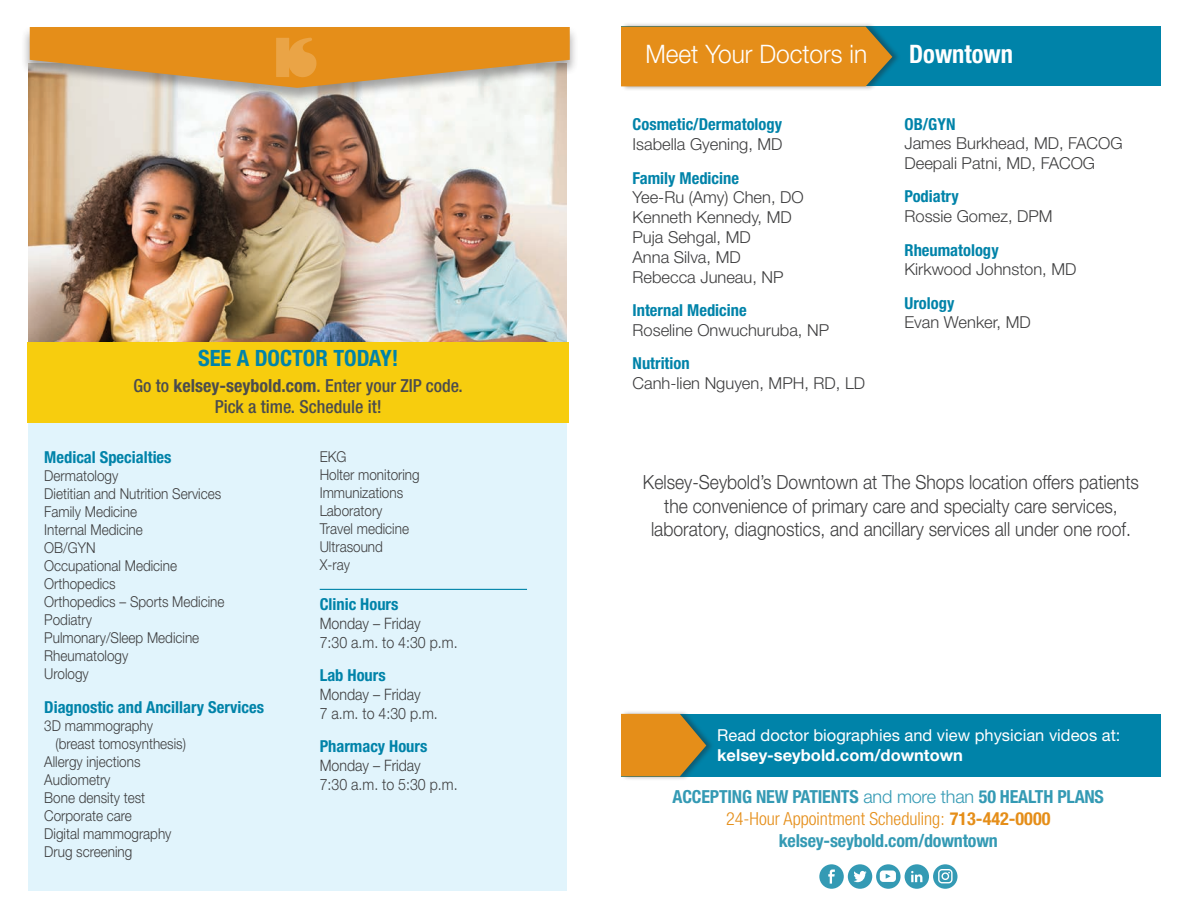
<style>
.page{position:relative;width:1188px;height:918px;background:#fff}
.page>*{position:absolute;margin:0;border:0;box-sizing:border-box;transform-origin:0 0}
.t1{font:300 25.5px "Helvetica Neue LT Std";color:#fff;scale:.96 1}
.t2{font:700 condensed 25.5px "Helvetica Neue LT Std";color:#fff;scale:.96 1}
.Doctor_Name{font:700 condensed 22.5px "Helvetica Neue LT Std";color:#0083a9}
.Doctor_Name-2{font:300 19.5px/23.4px "Helvetica Neue LT Std";color:#3e3e3f;text-align:center;scale:.9 1}
.t3{font:700 condensed 18px "Helvetica Neue LT Std";letter-spacing:-.01em;color:#349ab4}
.Doctor_Name-3{font:500 condensed 18px/21px "Helvetica Neue LT Std";color:#4b4c4d;text-align:center}
.t4{font:300 condensed 18px "Helvetica Neue LT Std";color:#e58e19}
.Doctor_Name-4{font:300 16.5px/19.8px "Helvetica Neue LT Std";color:#3e3e3f}
.Specialty{font:700 condensed 16.5px "Helvetica Neue LT Std";color:#0083a9}
.t5{font:16.5px "Helvetica Neue LT Std";color:#fff}
.t6{font:700 16.5px "Helvetica Neue LT Std";color:#fff}
.Doctor_Name-5{font:300 15.75px "Helvetica Neue LT Std";color:#3e3e3f;scale:.9 1}
.Doctor_Name-6{font:300 15px/18px "Helvetica Neue LT Std";color:#3e3e3f;scale:.9 1}
.s1{font-weight:700}
.s2{font-weight:300;font-stretch:normal}
</style>
<div class="page">
<img style="left:29px;top:104px;width:537px;height:238px">
<div style="left:21px;top:26px;width:557px;height:78px;background:#231f20;opacity:.4"></div>
<svg style="left:30px;top:27px;width:540px;height:61px;background:#dd9a3f"></svg>
<div style="left:28px;top:381px;width:538px;height:510px;background:#e1f4fc"></div>
<div style="left:27px;top:342px;width:542px;height:80px;background:#f7cd0e"></div>
<hr style="left:320px;top:589px;width:207px;height:1px;background:#0083a9">
<div style="left:621px;top:27px;width:540px;height:59px;background:#0083a9"></div>
<div style="left:621px;top:22px;width:280px;height:69px;background:#231f20;opacity:.4"></div>
<div style="left:621px;top:27px;width:271px;height:59px;background:#e58e19"></div>
<div style="left:621px;top:714px;width:540px;height:62px;background:#0083a9"></div>
<div style="left:621px;top:710px;width:94px;height:71px;background:#231f20;opacity:.4"></div>
<svg style="left:621px;top:714px;width:85px;height:62px;background:#c38a2c"></svg>
<div style="left:819px;top:864px;width:25px;height:25px;background:#349ab4;border-radius:50%"></div>
<svg style="left:828px;top:870px;width:7px;height:14px"></svg>
<div style="left:848px;top:864px;width:24px;height:25px;background:#349ab4;border-radius:50%"></div>
<svg style="left:854px;top:871px;width:13px;height:11px"></svg>
<div style="left:905px;top:864px;width:24px;height:25px;background:#349ab4;border-radius:50%"></div>
<svg style="left:911px;top:871px;width:11px;height:11px"></svg>
<svg style="left:933px;top:864px;width:25px;height:25px"></svg>
<div style="left:938px;top:869px;width:15px;height:14px;border:1px solid #fff;border-radius:3px"></div>
<div style="left:942px;top:872px;width:7px;height:8px;border:1px solid #fff;border-radius:50%"></div>
<svg style="left:876px;top:864px;width:25px;height:25px"></svg>
<svg style="left:880px;top:871px;width:16px;height:11px"></svg>
<p class="Doctor_Name" style="left:198px;top:345px;width:202px">SEE A DOCTOR TODAY!</p>
<p class="Doctor_Name-3" style="left:134px;top:375px;width:331px">Go to <span class="s1">kelsey-seybold.com</span>. Enter your ZIP code.<br>Pick a time. Schedule it!</p>
<p class="Specialty" style="left:44px;top:447px;width:129px">Medical Specialties</p>
<p class="Doctor_Name-6" style="left:44px;top:467px;width:84px">Dermatology</p>
<p class="Doctor_Name-6" style="left:44px;top:485px;width:198px">Dietitian and Nutrition Services<br>Family Medicine<br>Internal Medicine</p>
<p class="Doctor_Name-6" style="left:44px;top:539px;width:58px">OB/GYN</p>
<p class="Doctor_Name-6" style="left:44px;top:557px;width:149px">Occupational Medicine</p>
<p class="Doctor_Name-6" style="left:44px;top:575px;width:81px">Orthopedics</p>
<p class="Doctor_Name-6" style="left:44px;top:593px;width:202px">Orthopedics – Sports Medicine</p>
<p class="Doctor_Name-6" style="left:44px;top:611px;width:55px">Podiatry</p>
<p class="Doctor_Name-6" style="left:44px;top:629px;width:174px">Pulmonary/Sleep Medicine</p>
<p class="Doctor_Name-6" style="left:44px;top:647px;width:95px">Rheumatology</p>
<p class="Doctor_Name-6" style="left:44px;top:665px;width:51px">Urology</p>
<p class="Specialty" style="left:44px;top:697px;width:221px">Diagnostic and Ancillary Services</p>
<p class="Doctor_Name-6" style="left:56px;top:716px;width:147px;text-indent:-11px">3D mammography (breast tomosynthesis)</p>
<p class="Doctor_Name-6" style="left:44px;top:752px;width:108px">Allergy injections</p>
<p class="Doctor_Name-6" style="left:44px;top:770px;width:75px">Audiometry</p>
<p class="Doctor_Name-6" style="left:44px;top:788px;width:114px">Bone density test</p>
<p class="Doctor_Name-6" style="left:44px;top:806px;width:99px">Corporate care</p>
<p class="Doctor_Name-6" style="left:44px;top:824px;width:143px">Digital mammography</p>
<p class="Doctor_Name-6" style="left:44px;top:842px;width:99px">Drug screening</p>
<p class="Doctor_Name-6" style="left:320px;top:448px;width:31px">EKG</p>
<p class="Doctor_Name-6" style="left:320px;top:466px;width:113px">Holter monitoring</p>
<p class="Doctor_Name-6" style="left:320px;top:484px;width:94px">Immunizations</p>
<p class="Doctor_Name-6" style="left:320px;top:502px;width:71px">Laboratory</p>
<p class="Doctor_Name-6" style="left:320px;top:520px;width:101px">Travel medicine</p>
<p class="Doctor_Name-6" style="left:320px;top:538px;width:72px">Ultrasound</p>
<p class="Doctor_Name-6" style="left:320px;top:556px;width:35px">X-ray</p>
<p class="Specialty" style="left:320px;top:594px;width:80px">Clinic Hours</p>
<p class="Doctor_Name-5" style="left:320px;top:614px;width:114px">Monday – Friday</p>
<p class="Doctor_Name-5" style="left:320px;top:633px;width:155px">7:30 a.m. to 4:30 p.m.</p>
<p class="Specialty" style="left:320px;top:666px;width:67px">Lab Hours</p>
<p class="Doctor_Name-5" style="left:320px;top:685px;width:114px">Monday – Friday</p>
<p class="Doctor_Name-5" style="left:320px;top:704px;width:133px">7 a.m. to 4:30 p.m.</p>
<p class="Specialty" style="left:320px;top:737px;width:109px">Pharmacy Hours</p>
<p class="Doctor_Name-5" style="left:320px;top:756px;width:114px">Monday – Friday</p>
<p class="Doctor_Name-5" style="left:320px;top:775px;width:155px">7:30 a.m. to 5:30 p.m.</p>
<p class="t1" style="left:646px;top:38px;width:232px">Meet Your Doctors in</p>
<p class="t2" style="left:909px;top:39px;width:110px">Downtown</p>
<p class="Specialty" style="left:633px;top:115px;width:151px">Cosmetic/Dermatology</p>
<p class="Doctor_Name-4" style="left:633px;top:134px;width:152px">Isabella Gyening, MD</p>
<p class="Specialty" style="left:633px;top:168px;width:108px">Family Medicine</p>
<p class="Doctor_Name-4" style="left:633px;top:187px;width:173px">Yee-Ru (Amy) Chen, DO<br>Kenneth Kennedy, MD<br>Puja Sehgal, MD<br>Anna Silva, MD</p>
<p class="Doctor_Name-4" style="left:633px;top:266px;width:153px">Rebecca Juneau, NP</p>
<p class="Specialty" style="left:633px;top:300px;width:116px">Internal Medicine</p>
<p class="Doctor_Name-4" style="left:633px;top:320px;width:198px">Roseline Onwuchuruba, NP</p>
<p class="Specialty" style="left:633px;top:353px;width:59px">Nutrition</p>
<p class="Doctor_Name-4" style="left:633px;top:373px;width:234px">Canh-lien Nguyen, MPH, RD, LD</p>
<p class="Specialty" style="left:904px;top:114px;width:53px">OB/GYN</p>
<p class="Doctor_Name-4" style="left:904px;top:133px;width:220px">James Burkhead, MD, FACOG</p>
<p class="Doctor_Name-4" style="left:904px;top:153px;width:192px">Deepali Patni, MD, FACOG</p>
<p class="Specialty" style="left:904px;top:187px;width:56px">Podiatry</p>
<p class="Doctor_Name-4" style="left:904px;top:206px;width:150px">Rossie Gomez, DPM</p>
<p class="Specialty" style="left:904px;top:240px;width:96px">Rheumatology</p>
<p class="Doctor_Name-4" style="left:904px;top:259px;width:174px">Kirkwood Johnston, MD</p>
<p class="Specialty" style="left:904px;top:293px;width:51px">Urology</p>
<p class="Doctor_Name-4" style="left:904px;top:312px;width:128px">Evan Wenker, MD</p>
<p class="Doctor_Name-2" style="left:643px;top:470px;width:553px">Kelsey-Seybold’s Downtown at The Shops location offers patients the convenience of primary care and specialty care services, laboratory, diagnostics, and ancillary services all under one roof.</p>
<p class="t5" style="left:717px;top:725px;width:405px">Read doctor biographies and view physician videos at:</p>
<p class="t6" style="left:717px;top:745px;width:247px">kelsey-seybold.com/downtown</p>
<p class="t3" style="left:673px;top:786px;width:433px">ACCEPTING NEW PATIENTS <span class="s2">and more than</span> 50 HEALTH PLANS</p>
<p class="t4" style="left:726px;top:808px;width:326px">24-Hour Appointment Scheduling: <span class="s1">713-442-0000</span></p>
<p class="t3" style="left:779px;top:829px;width:221px">kelsey-seybold.com/downtown</p>
</div>
